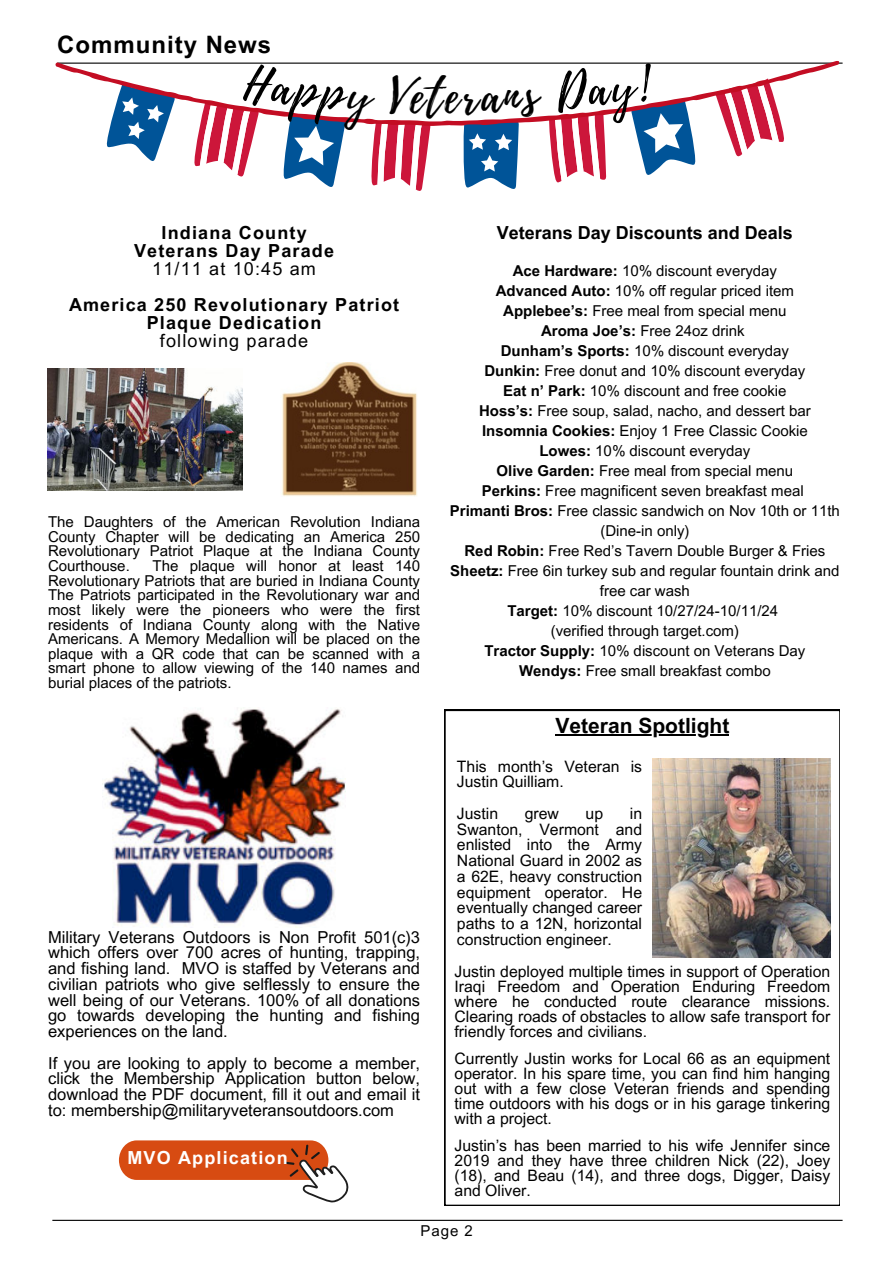
<style>
.page{position:relative;width:894px;height:1264px;background:#fff}
.page>*{position:absolute;margin:0;border:0;box-sizing:border-box;transform-origin:0 0}
.t1{font:46.5px "Playlist Script";color:#000}
.t2{font:700 24px "Arial MT Pro";letter-spacing:.04em;color:#000}
.t3{font:700 21px "Arial MT Pro";color:#000}
.t4{font:700 18px/18px "Arial MT Pro";letter-spacing:.065em;color:#000;text-align:center}
.t5{font:18px "Arial MT Pro";letter-spacing:.065em;color:#000}
.t6{font:700 18px "Arial MT Pro";color:#000}
.t7{font:700 18px "Arial MT Pro";letter-spacing:.065em;color:#fff}
.t8{font:16.5px/15.8px "Arial MT Pro";color:#000;text-align:justify}
.t9{font:15.75px/14.9px "Arial MT Pro";color:#000;text-align:justify}
.t10{font:15px/20px "Arial MT Pro";color:#000;text-align:justify}
.s1{font-weight:700}
</style>
<div class="page">
<hr style="left:57px;top:63px;width:785px;height:1px;background:#000">
<hr style="left:52px;top:1219px;width:790px;height:1px;background:#000">
<svg style="left:444px;top:710px;width:395px;height:495px"></svg>
<hr style="left:555px;top:734px;width:174px;height:1px;background:#000">
<img style="left:102px;top:708px;width:243px;height:219px">
<svg style="left:119px;top:1140px;width:230px;height:62px"></svg>
<svg style="left:106px;top:126px;width:61px;height:35px"></svg>
<svg style="left:726px;top:126px;width:58px;height:30px"></svg>
<svg style="left:55px;top:61px;width:784px;height:65px"></svg>
<img style="left:48px;top:368px;width:194px;height:123px">
<img style="left:282px;top:362px;width:135px;height:134px">
<img style="left:652px;top:758px;width:177px;height:199px">
<svg style="left:193px;top:62px;width:237px;height:129px"></svg>
<svg style="left:463px;top:89px;width:79px;height:100px"></svg>
<svg style="left:548px;top:63px;width:148px;height:119px"></svg>
<h2 class="t2" style="left:57px;top:30px;width:215px">Community News</h2>
<h1 class="t1" style="left:427px;top:64px;width:33px">te</h1>
<p class="t4" style="left:134px;top:224px;width:201px">Indiana County<br>Veterans Day Parade</p>
<p class="t5" style="left:152px;top:258px;width:165px">11/11 at 10:45 am</p>
<p class="t4" style="left:69px;top:296px;width:331px">America 250 Revolutionary Patriot<br>Plaque Dedication</p>
<p class="t5" style="left:160px;top:330px;width:150px">following parade</p>
<p class="t10" style="left:48px;top:515px;width:373px;line-height:14.7px">The Daughters of the American Revolution Indiana County Chapter will be dedicating an America 250<br>Revolutionary Patriot Plaque at the Indiana County Courthouse.</p>
<p class="t10" style="left:48px;top:559px;width:373px;line-height:14.7px;text-indent:104px">The plaque will honor at least 140<br>Revolutionary Patriots that are buried in Indiana County The Patriots participated in the Revolutionary war and most likely were the pioneers who were the first residents of Indiana County along with the Native Americans. A Memory Medallion will be placed on the plaque with a QR code that can be scanned with a smart phone to allow viewing of the 140 names and burial places of the patriots.</p>
<p class="t6" style="left:496px;top:222px;width:297px">Veterans Day Discounts and Deals</p>
<p class="t10" style="left:450px;top:262px;width:391px;text-align:center"><span class="s1">Ace Hardware:</span> 10% discount everyday<br><span class="s1">Advanced Auto:</span> 10% off regular priced item<br><span class="s1">Applebee’s:</span> Free meal from special menu<br><span class="s1">Aroma Joe’s:</span> Free 24oz drink<br><span class="s1">Dunham’s Sports:</span> 10% discount everyday<br><span class="s1">Dunkin:</span> Free donut and 10% discount everyday<br><span class="s1">Eat n’ Park:</span> 10% discount and free cookie<br><span class="s1">Hoss’s:</span> Free soup, salad, nacho, and dessert bar <span class="s1">Insomnia Cookies:</span> Enjoy 1 Free Classic Cookie<br><span class="s1">Lowes:</span> 10% discount everyday<br><span class="s1">Olive Garden:</span> Free meal from special menu<br><span class="s1">Perkins:</span> Free magnificent seven breakfast meal<br><span class="s1">Primanti Bros:</span> Free classic sandwich on Nov 10th or 11th (Dine-in only)<br><span class="s1">Red Robin:</span> Free Red’s Tavern Double Burger &amp; Fries <span class="s1">Sheetz:</span> Free 6in turkey sub and regular fountain drink and free car wash<br><span class="s1">Target:</span> 10% discount 10/27/24-10/11/24<br>(verified through target.com)<br><span class="s1">Tractor Supply:</span> 10% discount on Veterans Day<br><span class="s1">Wendys:</span> Free small breakfast combo</p>
<h3 class="t3" style="left:555px;top:713px;width:175px">Veteran Spotlight</h3>
<p class="t9" style="left:457px;top:759px;width:187px;line-height:15.8px">This month’s Veteran is<br>Justin Quilliam.</p>
<p class="t9" style="left:457px;top:806px;width:43px">Justin</p>
<p class="t9" style="left:524px;top:806px;width:36px">grew</p>
<p class="t9" style="left:585px;top:806px;width:19px">up</p>
<p class="t9" style="left:457px;top:806px;width:187px;line-height:15.8px;text-indent:173px">in Swanton, Vermont and enlisted into the Army National Guard in 2002 as a 62E, heavy construction equipment operator. He eventually changed career paths to a 12N, horizontal</p>
<p class="t8" style="left:48px;top:929px;width:373px">Military Veterans Outdoors is Non Profit 501(c)3</p>
<p class="t9" style="left:457px;top:932px;width:156px">construction engineer.</p>
<p class="t8" style="left:48px;top:945px;width:373px">which offers over 700 acres of hunting, trapping, and fishing land. MVO is staffed by Veterans and civilian patriots who give selflessly to ensure the well being of our Veterans. 100% of all donations go towards developing the hunting and fishing experiences on the land.</p>
<p class="t8" style="left:48px;top:1055px;width:373px">If you are looking to apply to become a member, click the Membership Application button below, download the PDF document, fill it out and email it to: membership@militaryveteransoutdoors.com</p>
<p class="t9" style="left:454px;top:964px;width:377px">Justin deployed multiple times in support of Operation Iraqi Freedom and Operation Enduring Freedom where he conducted route clearance missions.<br>Clearing roads of obstacles to allow safe transport for friendly forces and civilians.</p>
<p class="t9" style="left:454px;top:1052px;width:377px">Currently Justin works for Local 66 as an equipment operator. In his spare time, you can find him hanging out with a few close Veteran friends and spending time outdoors with his dogs or in his garage tinkering with a project.</p>
<p class="t9" style="left:454px;top:1139px;width:377px">Justin’s has been married to his wife Jennifer since 2019 and they have three children Nick (22), Joey (18), and Beau (14), and three dogs, Digger, Daisy and Oliver.</p>
<p class="t7" style="left:127px;top:1147px;width:162px">MVO Application</p>
<p class="t10" style="left:420px;top:1221px;width:54px">Page 2</p>
</div>
